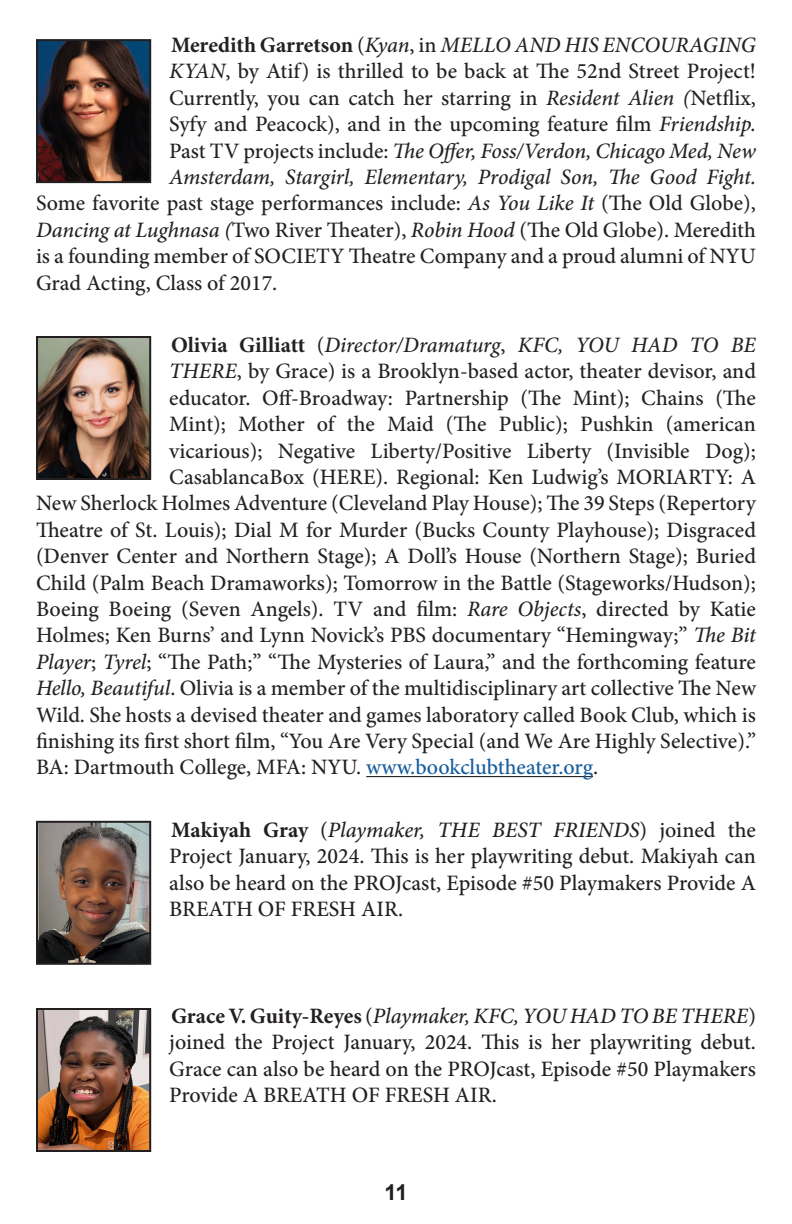
<style>
.page{position:relative;width:792px;height:1224px;background:#fff}
.page>*{position:absolute;margin:0;border:0;box-sizing:border-box;transform-origin:0 0}
.Biography{font:500 22px "Minion Pro";color:#222}
.Biography-2{font:500 22px/26.4px "Minion Pro";color:#231f20;text-align:justify}
.Biography-3{font:italic 500 22px "Minion Pro";letter-spacing:-.005em;color:#222}
.t1{font:700 22px "Arial";color:#231f20}
.s1{font-weight:700;font-style:normal}
.s2{font-style:normal}
.s3{font-style:italic}
.s4{color:#175d9e}
.s5{font-weight:700}
</style>
<div class="page">
<hr style="left:366px;top:776px;width:227px;height:1px;background:#231f20">
<img style="left:39px;top:42px;width:109px;height:138px">
<div style="left:36px;top:39px;width:115px;height:144px;border:2px solid #231f20"></div>
<img style="left:39px;top:339px;width:109px;height:138px">
<div style="left:36px;top:336px;width:115px;height:144px;border:2px solid #231f20"></div>
<img style="left:39px;top:824px;width:109px;height:138px">
<div style="left:36px;top:821px;width:115px;height:144px;border:2px solid #231f20"></div>
<img style="left:39px;top:1011px;width:109px;height:138px">
<div style="left:36px;top:1008px;width:115px;height:144px;border:2px solid #231f20"></div>
<p class="Biography-3" style="left:171px;top:30px;width:586px"><span class="s1">Meredith Garretson</span> <span class="s2">(</span>Kyan<span class="s2">, in</span> MELLO AND HIS ENCOURAGING</p>
<p class="Biography" style="left:169px;top:57px;width:588px"><span class="s3">KYAN</span>, by Atif) is thrilled to be back at The 52nd Street Project!</p>
<p class="Biography" style="left:169px;top:83px;width:588px">Currently, you can catch her starring in <span class="s3">Resident Alien (</span>Netflix,</p>
<p class="Biography" style="left:169px;top:109px;width:588px">Syfy and Peacock), and in the upcoming feature film <span class="s3">Friendship.</span></p>
<p class="Biography-3" style="left:169px;top:135px;width:588px"><span class="s2">Past TV projects include:</span> The Offer, Foss/Verdon, Chicago Med, New</p>
<p class="Biography-3" style="left:169px;top:162px;width:588px">Amsterdam, Stargirl, Elementary, Prodigal Son, The Good Fight.</p>
<p class="Biography" style="left:36px;top:189px;width:722px">Some favorite past stage performances include: <span class="s3">As You Like It</span> (The Old Globe),</p>
<p class="Biography" style="left:36px;top:215px;width:722px"><span class="s3">Dancing at Lughnasa (</span>Two River Theater), <span class="s3">Robin Hood</span> (The Old Globe). Meredith</p>
<p class="Biography" style="left:36px;top:241px;width:722px">is a founding member of SOCIETY Theatre Company and a proud alumni of NYU</p>
<p class="Biography" style="left:36px;top:268px;width:243px">Grad Acting, Class of 2017.</p>
<p class="Biography-3" style="left:171px;top:330px;width:586px"><span class="s1">Olivia Gilliatt</span> <span class="s2">(</span>Director/Dramaturg<span class="s2">,</span> KFC, YOU HAD TO BE</p>
<p class="Biography" style="left:169px;top:357px;width:588px"><span class="s3">THERE</span>, by Grace) is a Brooklyn-based actor, theater devisor, and</p>
<p class="Biography" style="left:169px;top:383px;width:588px">educator. Off-Broadway: Partnership (The Mint); Chains (The</p>
<p class="Biography" style="left:169px;top:409px;width:588px">Mint); Mother of the Maid (The Public); Pushkin (american</p>
<p class="Biography" style="left:169px;top:436px;width:588px">vicarious); Negative Liberty/Positive Liberty (Invisible Dog);</p>
<p class="Biography" style="left:169px;top:462px;width:588px">CasablancaBox (HERE). Regional: Ken Ludwig’s MORIARTY: A</p>
<p class="Biography" style="left:36px;top:489px;width:722px">New Sherlock Holmes Adventure (Cleveland Play House); The 39 Steps (Repertory</p>
<p class="Biography" style="left:36px;top:515px;width:722px">Theatre of St. Louis); Dial M for Murder (Bucks County Playhouse); Disgraced</p>
<p class="Biography" style="left:36px;top:541px;width:722px">(Denver Center and Northern Stage); A Doll’s House (Northern Stage); Buried</p>
<p class="Biography" style="left:36px;top:568px;width:722px">Child (Palm Beach Dramaworks); Tomorrow in the Battle (Stageworks/Hudson);</p>
<p class="Biography" style="left:36px;top:594px;width:722px">Boeing Boeing (Seven Angels). TV and film: <span class="s3">Rare Objects</span>, directed by Katie</p>
<p class="Biography" style="left:36px;top:621px;width:721px">Holmes; Ken Burns’ and Lynn Novick’s PBS documentary “Hemingway;” <span class="s3">The Bit</span></p>
<p class="Biography" style="left:36px;top:647px;width:721px"><span class="s3">Player</span>; <span class="s3">Tyrel</span>; “The Path;” “The Mysteries of Laura,” and the forthcoming feature</p>
<p class="Biography" style="left:36px;top:673px;width:722px"><span class="s3">Hello, Beautiful</span>. Olivia is a member of the multidisciplinary art collective The New</p>
<p class="Biography" style="left:36px;top:700px;width:722px">Wild. She hosts a devised theater and games laboratory called Book Club, which is</p>
<p class="Biography" style="left:36px;top:726px;width:722px">finishing its first short film, “You Are Very Special (and We Are Highly Selective).”</p>
<p class="Biography" style="left:36px;top:753px;width:564px">BA: Dartmouth College, MFA: NYU. <span class="s4">www.bookclubtheater.org</span>.</p>
<p class="Biography-2" style="left:169px;top:817px;width:588px"><span class="s5">Makiyah Gray</span> (<span class="s3">Playmaker, THE BEST FRIENDS</span>) joined the Project January, 2024. This is her playwriting debut. Makiyah can also be heard on the PROJcast, Episode #50 Playmakers Provide A BREATH OF FRESH AIR.</p>
<p class="Biography-2" style="left:169px;top:1003px;width:588px"><span class="s5">Grace V. Guity-Reyes</span> (<span class="s3">Playmaker, KFC, YOU HAD TO BE THERE</span>) joined the Project January, 2024. This is her playwriting debut.<br>Grace can also be heard on the PROJcast, Episode #50 Playmakers Provide A BREATH OF FRESH AIR.</p>
<p class="t1" style="left:384px;top:1178px;width:25px">11</p>
</div>
